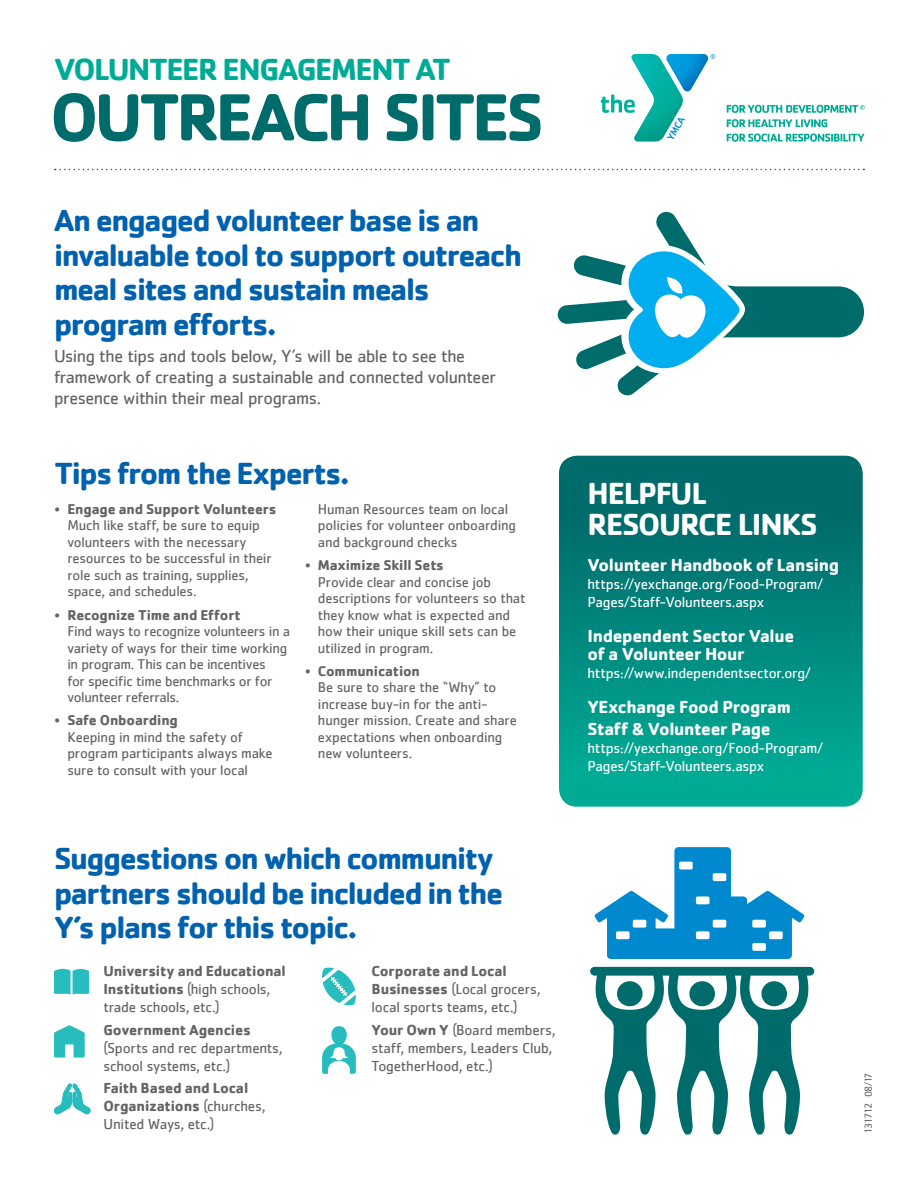
<style>
.page{position:relative;width:918px;height:1188px;background:#fff}
.page>*{position:absolute;margin:0;border:0;box-sizing:border-box;transform-origin:0 0}
.t1{font:700 69px "Cachet";letter-spacing:-.06em;color:#006b6b}
.t2{font:700 31.5px/34.5px "Cachet";letter-spacing:-.05em;color:#0061af}
.t3{font:700 31.5px "Cachet";letter-spacing:-.05em;color:#00ab95}
.t4{font:700 31.5px/31.8px "Cachet";letter-spacing:-.035em;color:#fff}
.t5{font:18px/21px "Cachet";letter-spacing:-.025em;color:#636466}
.t6{font:700 18px/18.6px "Cachet";letter-spacing:-.02em;color:#fff}
.t7{font:15px/18px "Cachet";letter-spacing:-.015em;color:#636466}
.t8{font:15px/18px "Cachet";letter-spacing:-.015em;color:#fff}
.t9{font:700 15px/18px "Cachet";letter-spacing:-.01em;color:#636466}
.t10{font:14.7px/16.5px "Cachet";letter-spacing:-.015em;color:#636466}
.t11{font:10.5px "Cachet";letter-spacing:-.115em;color:#636466}
.s1{font-weight:700}
.s2{font-weight:400}
</style>
<div class="page">
<svg style="left:55px;top:169px;width:809px;height:1px"></svg>
<svg style="left:559px;top:456px;width:304px;height:351px;background:#00887e"></svg>
<svg style="left:54px;top:969px;width:35px;height:25px"></svg>
<svg style="left:54px;top:1025px;width:31px;height:33px"></svg>
<svg style="left:54px;top:1083px;width:37px;height:32px"></svg>
<svg style="left:322px;top:967px;width:34px;height:39px"></svg>
<svg style="left:322px;top:1026px;width:34px;height:48px"></svg>
<svg style="left:590px;top:967px;width:224px;height:168px"></svg>
<svg style="left:594px;top:847px;width:211px;height:112px"></svg>
<div style="left:761px;top:981px;width:26px;height:25px;background:#006b6b;border-radius:50%"></div>
<div style="left:617px;top:981px;width:26px;height:25px;background:#006b6b;border-radius:50%"></div>
<svg style="left:557px;top:211px;width:307px;height:185px"></svg>
<svg style="left:601px;top:54px;width:114px;height:88px"></svg>
<svg style="left:727px;top:119px;width:100px;height:8px"></svg>
<svg style="left:727px;top:134px;width:137px;height:8px"></svg>
<svg style="left:727px;top:105px;width:138px;height:8px"></svg>
<h2 class="t3" style="left:54px;top:49px;width:398px">VOLUNTEER ENGAGEMENT AT</h2>
<h1 class="t1" style="left:50px;top:73px;width:496px">OUTREACH SITES</h1>
<h2 class="t2" style="left:54px;top:202px;width:470px">An engaged volunteer base is an invaluable tool to support outreach meal sites and sustain meals program efforts.</h2>
<p class="t5" style="left:54px;top:346px;width:443px">Using the tips and tools below, Y’s will be able to see the framework of creating a sustainable and connected volunteer presence within their meal programs.</p>
<h2 class="t2" style="left:54px;top:455px;width:297px">Tips from the Experts.</h2>
<p class="t10" style="left:67px;top:500px;width:211px;text-indent:-13px">• <span class="s1">Engage and Support Volunteers<br></span>Much like staff, be sure to equip volunteers with the necessary resources to be successful in their role such as training, supplies, space, and schedules.</p>
<p class="t10" style="left:67px;top:606px;width:224px;text-indent:-13px">• <span class="s1">Recognize Time and Effort<br></span>Find ways to recognize volunteers in a variety of ways for their time working in program. This can be incentives<br>for specific time benchmarks or for volunteer referrals.</p>
<p class="t10" style="left:67px;top:712px;width:207px;text-indent:-13px">• <span class="s1">Safe Onboarding<br></span>Keeping in mind the safety of program participants always make sure to consult with your local</p>
<p class="t10" style="left:318px;top:500px;width:200px">Human Resources team on local policies for volunteer onboarding and background checks</p>
<p class="t10" style="left:318px;top:557px;width:209px;text-indent:-13px">• <span class="s1">Maximize Skill Sets<br></span>Provide clear and concise job descriptions for volunteers so that they know what is expected and how their unique skill sets can be utilized in program.</p>
<p class="t10" style="left:318px;top:662px;width:200px;text-indent:-13px">• <span class="s1">Communication<br></span>Be sure to share the “Why” to increase buy-in for the anti&shy;hunger mission. Create and share expectations when onboarding new volunteers.</p>
<h2 class="t2" style="left:54px;top:840px;width:451px">Suggestions on which community partners should be included in the<br>Y’s plans for this topic.</h2>
<p class="t9" style="left:103px;top:962px;width:184px">University and Educational<br>Institutions <span class="s2">(high schools, trade schools, etc.)</span></p>
<p class="t9" style="left:103px;top:1020px;width:149px">Government Agencies</p>
<p class="t7" style="left:103px;top:1038px;width:181px">(Sports and rec departments, school systems, etc.)</p>
<p class="t9" style="left:104px;top:1078px;width:163px">Faith Based and Local<br>Organizations <span class="s2">(churches,<br>United Ways, etc.)</span></p>
<p class="t7" style="left:372px;top:962px;width:170px"><span class="s1">Corporate and Local<br>Businesses</span> (Local grocers, local sports teams, etc.)</p>
<p class="t7" style="left:372px;top:1020px;width:185px"><span class="s1">Your Own Y</span> (Board members, staff, members, Leaders Club,<br>TogetherHood, etc.)</p>
<h2 class="t4" style="left:588px;top:476px;width:232px">HELPFUL<br>RESOURCE LINKS</h2>
<p class="t6" style="left:588px;top:554px;width:253px">Volunteer Handbook of Lansing</p>
<p class="t8" style="left:588px;top:574px;width:237px">https://yexchange.org/Food-Program/<br>Pages/Staff-Volunteers.aspx</p>
<p class="t6" style="left:588px;top:626px;width:208px">Independent Sector Value of a Volunteer Hour</p>
<p class="t8" style="left:588px;top:664px;width:225px">https://www.independentsector.org/</p>
<p class="t6" style="left:588px;top:696px;width:205px;line-height:21.6px">YExchange Food Program<br>Staff &amp; Volunteer Page</p>
<p class="t8" style="left:588px;top:739px;width:237px">https://yexchange.org/Food-Program/<br>Pages/Staff-Volunteers.aspx</p>
<p class="t11" style="left:862px;top:1134px;width:63px;rotate:-90deg">131712 08/17</p>
</div>
